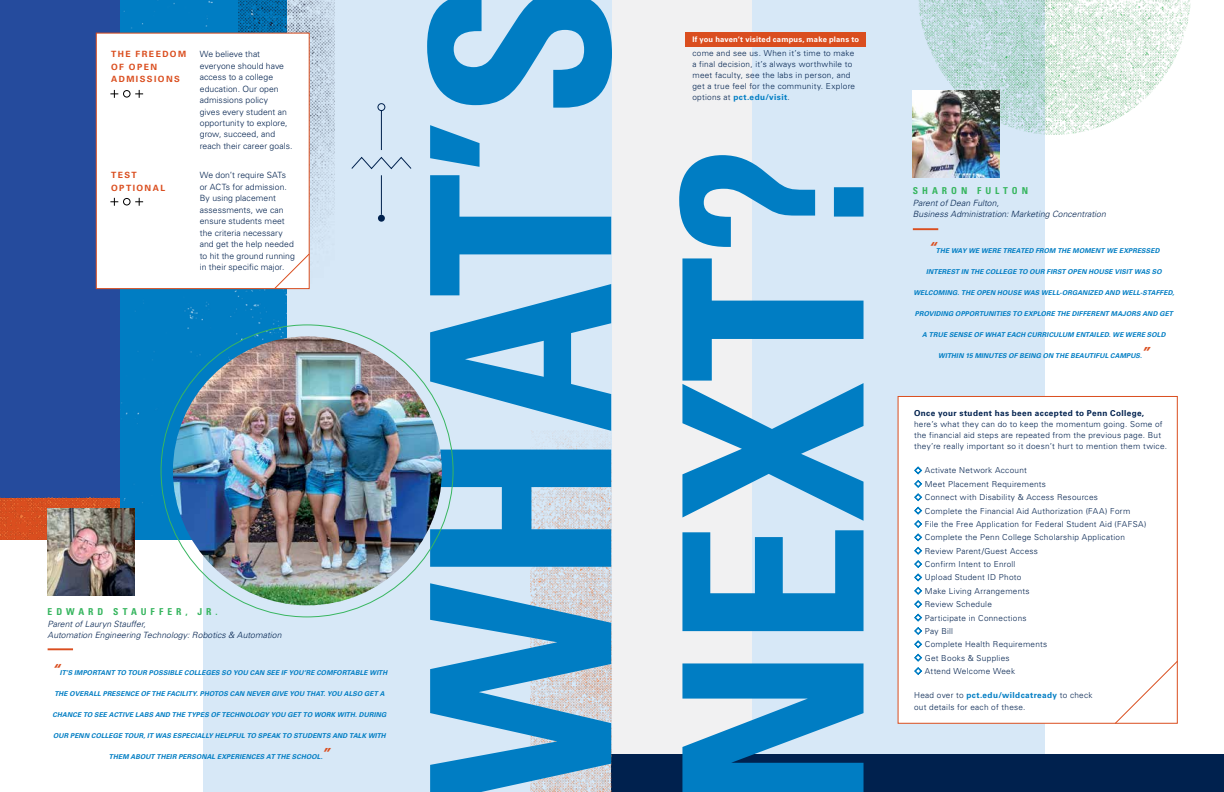
<style>
.page{position:relative;width:1224px;height:792px;background:#fff}
.page>*{position:absolute;margin:0;border:0;box-sizing:border-box;transform-origin:0 0}
.t1{font:italic 700 15.3px "Univers LT Pro 65";color:#da4e1f}
.t2{font:700 condensed 9.6px "Univers LT Pro";letter-spacing:.42em;color:#38b660}
.t3{font:300 8.6px/11.5px "Univers LT Pro 45";letter-spacing:.005em;color:#00214e}
.t4{font:italic 300 8.6px/11.5px "Univers LT Pro 45";letter-spacing:.005em;color:#00214e}
.t5{font:700 8.6px/12.4px "Univers LT Pro 65";letter-spacing:.165em;color:#da4e1f}
.t6{font:300 8.2px/13.4px "Univers LT Pro 45";letter-spacing:.035em;color:#00214e}
.t7{font:700 8.2px "Univers LT Pro 65";letter-spacing:.05em;color:#007dc3}
.t8{font:700 8.2px "Univers LT Pro 65";letter-spacing:.045em;color:#00214e}
.t9{font:700 7.6px "Univers LT Pro 65";letter-spacing:.02em;color:#fff}
.t10{font:italic 700 6.7px "Univers LT Pro 65";letter-spacing:.02em;color:#007dc3}
.s1{font-family:"Univers LT Pro 45";font-weight:300;color:#00214e}
</style>
<div class="page">
<div style="left:203px;top:0;width:842px;height:792px;background:#d7e8f7"></div>
<div style="left:612px;top:0;width:139px;height:792px;background:#f1f1f2"></div>
<div style="left:612px;top:754px;width:612px;height:38px;background:#00214e"></div>
<svg style="left:679px;top:155px;width:185px;height:637px"></svg>
<svg style="left:427px;top:0;width:185px;height:792px"></svg>
<div style="left:120px;top:0;width:166px;height:539px;background:#007dc3"></div>
<div style="left:0;top:0;width:120px;height:539px;background:#254b9d"></div>
<hr style="left:48px;top:648px;width:25px;height:2px;background:#da4e1f">
<img style="left:0;top:498px;width:120px;height:41px">
<svg style="left:351px;top:103px;width:61px;height:113px"></svg>
<div style="left:378px;top:215px;width:7px;height:7px;background:#00214e;border-radius:50%"></div>
<img style="left:239px;top:0;width:95px;height:242px">
<div style="left:96px;top:33px;width:214px;height:256px;background:#fff;border:1px solid #da4e1f"></div>
<svg style="left:273px;top:253px;width:37px;height:37px"></svg>
<svg style="left:110px;top:90px;width:8px;height:8px"></svg>
<svg style="left:135px;top:90px;width:8px;height:8px"></svg>
<div style="left:123px;top:90px;width:8px;height:8px;border:1px solid #000;border-radius:50%"></div>
<svg style="left:110px;top:198px;width:8px;height:8px"></svg>
<svg style="left:135px;top:198px;width:8px;height:8px"></svg>
<div style="left:123px;top:198px;width:8px;height:7px;border:1px solid #000;border-radius:50%"></div>
<div style="left:686px;top:33px;width:180px;height:14px;background:#da4e1f"></div>
<hr style="left:913px;top:228px;width:25px;height:2px;background:#da4e1f">
<img style="left:918px;top:0;width:273px;height:135px">
<div style="left:898px;top:396px;width:280px;height:328px;background:#fff;border:1px solid #da4e1f"></div>
<svg style="left:1114px;top:660px;width:64px;height:64px"></svg>
<img style="left:173px;top:336px;width:269px;height:269px;border-radius:134px">
<img style="left:913px;top:91px;width:86px;height:86px">
<img style="left:48px;top:509px;width:86px;height:86px">
<p class="t5" style="left:111px;top:48px;width:77px">THE FREEDOM<br>OF OPEN<br>ADMISSIONS</p>
<p class="t3" style="left:200px;top:48px;width:94px">We believe that everyone should have access to a college education. Our open admissions policy<br>gives every student an opportunity to explore, grow, succeed, and reach their career goals.</p>
<p class="t5" style="left:111px;top:169px;width:56px">TEST<br>OPTIONAL</p>
<p class="t3" style="left:200px;top:169px;width:97px">We don’t require SATs or ACTs for admission.<br>By using placement assessments, we can ensure students meet the criteria necessary and get the help needed to hit the ground running in their specific major.</p>
<p class="t2" style="left:48px;top:606px;width:172px">EDWARD STAUFFER, JR.</p>
<p class="t4" style="left:48px;top:618px;width:235px">Parent of Lauryn Stauffer,<br>Automation Engineering Technology: Robotics &amp; Automation</p>
<h1 class="t1" style="left:52px;top:658px;width:10px">“</h1>
<p class="t10" style="left:60px;top:668px;width:329px">IT’S IMPORTANT TO TOUR POSSIBLE COLLEGES SO YOU CAN SEE IF YOU’RE COMFORTABLE WITH</p>
<p class="t10" style="left:54px;top:689px;width:332px">THE OVERALL PRESENCE OF THE FACILITY. PHOTOS CAN NEVER GIVE YOU THAT. YOU ALSO GET A</p>
<p class="t10" style="left:53px;top:710px;width:335px">CHANCE TO SEE ACTIVE LABS AND THE TYPES OF TECHNOLOGY YOU GET TO WORK WITH. DURING</p>
<p class="t10" style="left:53px;top:731px;width:334px">OUR PENN COLLEGE TOUR, IT WAS ESPECIALLY HELPFUL TO SPEAK TO STUDENTS AND TALK WITH</p>
<p class="t10" style="left:109px;top:752px;width:215px">THEM ABOUT THEIR PERSONAL EXPERIENCES AT THE SCHOOL.</p>
<h1 class="t1" style="left:322px;top:742px;width:10px">”</h1>
<p class="t9" style="left:692px;top:34px;width:168px">If you haven’t visited campus, make plans to</p>
<p class="t6" style="left:692px;top:47px;width:164px;line-height:11px">come and see us. When it’s time to make a final decision, it’s always worthwhile to meet faculty, see the labs in person, and get a true feel for the community. Explore</p>
<p class="t7" style="left:692px;top:91px;width:99px"><span class="s1">options at</span> pct.edu/visit<span class="s1">.</span></p>
<p class="t2" style="left:913px;top:185px;width:117px">SHARON FULTON</p>
<p class="t4" style="left:913px;top:197px;width:195px">Parent of Dean Fulton,<br>Business Administration: Marketing Concentration</p>
<h1 class="t1" style="left:928px;top:237px;width:10px">“</h1>
<p class="t10" style="left:936px;top:246px;width:225px">THE WAY WE WERE TREATED FROM THE MOMENT WE EXPRESSED</p>
<p class="t10" style="left:926px;top:267px;width:237px">INTEREST IN THE COLLEGE TO OUR FIRST OPEN HOUSE VISIT WAS SO</p>
<p class="t10" style="left:914px;top:288px;width:262px">WELCOMING. THE OPEN HOUSE WAS WELL-ORGANIZED AND WELL-STAFFED,</p>
<p class="t10" style="left:915px;top:309px;width:260px">PROVIDING OPPORTUNITIES TO EXPLORE THE DIFFERENT MAJORS AND GET</p>
<p class="t10" style="left:922px;top:330px;width:245px">A TRUE SENSE OF WHAT EACH CURRICULUM ENTAILED. WE WERE SOLD</p>
<p class="t10" style="left:938px;top:351px;width:205px">WITHIN 15 MINUTES OF BEING ON THE BEAUTIFUL CAMPUS.</p>
<h1 class="t1" style="left:1141px;top:342px;width:10px">”</h1>
<p class="t8" style="left:914px;top:408px;width:232px">Once your student has been accepted to Penn College,</p>
<p class="t6" style="left:914px;top:419px;width:254px;line-height:11px">here’s what they can do to keep the momentum going. Some of the financial aid steps are repeated from the previous page. But they’re really important so it doesn’t hurt to mention them twice.</p>
<p class="t6" style="left:925px;top:464px;width:223px">Activate Network Account<br>Meet Placement Requirements<br>Connect with Disability &amp; Access Resources<br>Complete the Financial Aid Authorization (FAA) Form<br>File the Free Application for Federal Student Aid (FAFSA)<br>Complete the Penn College Scholarship Application<br>Review Parent/Guest Access<br>Confirm Intent to Enroll<br>Upload Student ID Photo<br>Make Living Arrangements<br>Review Schedule<br>Participate in Connections<br>Pay Bill<br>Complete Health Requirements<br>Get Books &amp; Supplies<br>Attend Welcome Week</p>
<p class="t7" style="left:914px;top:690px;width:180px"><span class="s1">Head over to</span> pct.edu/wildcatready <span class="s1">to check</span></p>
<p class="t6" style="left:914px;top:700px;width:113px">out details for each of these.</p>
</div>
